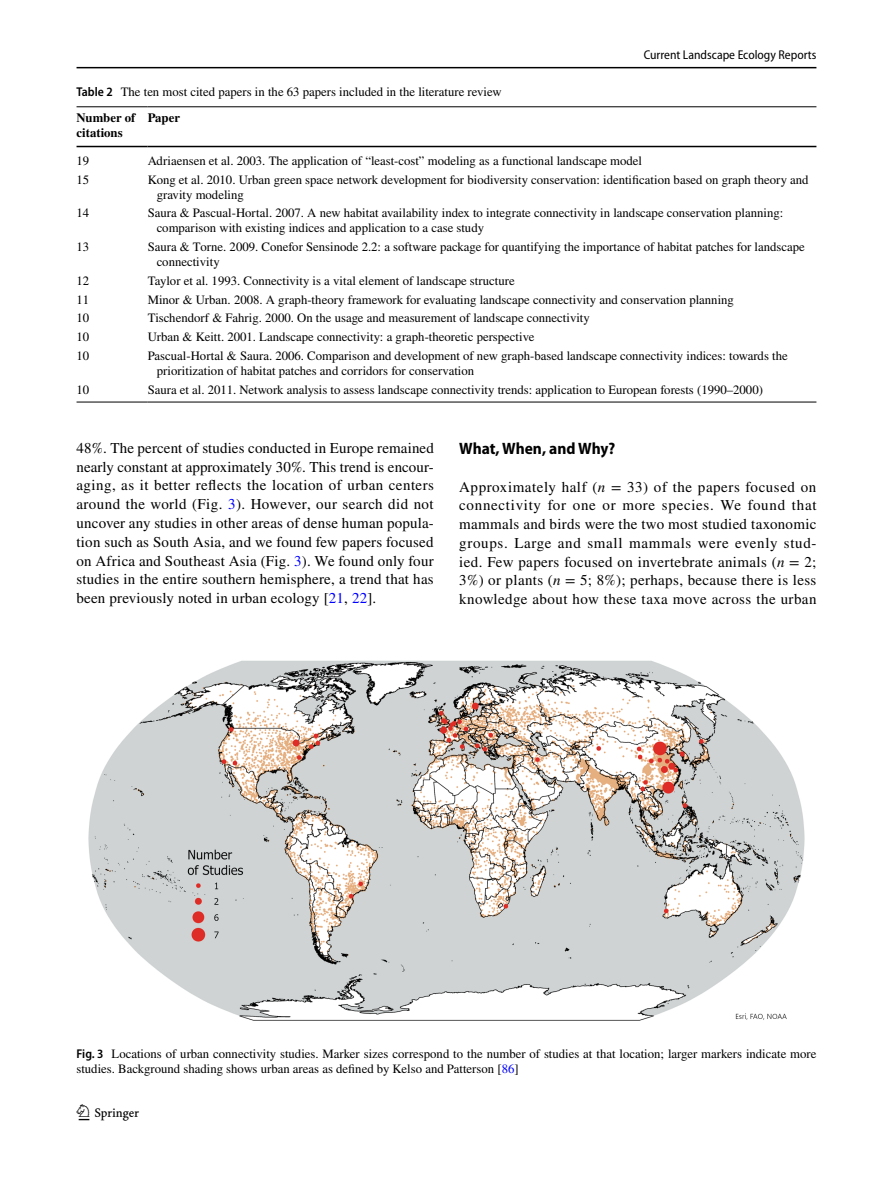
<style>
.page{position:relative;width:893px;height:1187px;background:#fff}
.page>*{position:absolute;margin:0;border:0;box-sizing:border-box;transform-origin:0 0}
.t1{font:22.5px "Springnew Regular 2";color:#000}
.t2{font:700 semi-condensed 16.5px "Myriad Pro";letter-spacing:-.005em;color:#000}
.t3{font:15px/18.8px "STIX";letter-spacing:.015em;color:#000;text-align:justify}
.t4{font:12.75px/15px "STIX";color:#000}
.t5{font:semi-condensed 12.75px "Myriad Pro";color:#000}
.t6{font:700 12.75px "STIX";color:#000}
.s1{font-family:"Myriad Pro";font-weight:600;font-stretch:semi-condensed}
.s2{font-weight:700}
.s3{color:#00f}
.s4{font-style:italic}
</style>
<div class="page">
<hr style="left:77px;top:67px;width:739px;height:1px;background:#000">
<hr style="left:77px;top:106px;width:71px;height:1px;background:#000">
<hr style="left:77px;top:146px;width:71px;height:1px;background:#000">
<hr style="left:148px;top:106px;width:668px;height:1px;background:#000">
<hr style="left:148px;top:146px;width:668px;height:1px;background:#000">
<hr style="left:77px;top:401px;width:71px;height:1px;background:#000">
<hr style="left:148px;top:401px;width:668px;height:1px;background:#000">
<img style="left:88px;top:660px;width:717px;height:361px">
<p class="t4" style="left:77px;top:80px;width:427px;line-height:25.5px"><span class="s1">Table 2</span> The ten most cited papers in the 63 papers included in the literature review<br><span class="s2">Number of</span></p>
<p class="t6" style="left:77px;top:125px;width:48px">citations</p>
<p class="t6" style="left:148px;top:110px;width:34px">Paper</p>
<p class="t5" style="left:644px;top:48px;width:174px">Current Landscape Ecology Reports</p>
<p class="t4" style="left:77px;top:154px;width:14px">19</p>
<p class="t4" style="left:148px;top:154px;width:496px">Adriaensen et al. 2003. The application of “least-cost” modeling as a functional landscape model</p>
<p class="t4" style="left:77px;top:173px;width:14px">15</p>
<p class="t4" style="left:157px;top:173px;width:653px;text-indent:-9px">Kong et al. 2010. Urban green space network development for biodiversity conservation: identification based on graph theory and gravity modeling</p>
<p class="t4" style="left:77px;top:206px;width:14px">14</p>
<p class="t4" style="left:157px;top:206px;width:628px;text-indent:-9px">Saura &amp; Pascual-Hortal. 2007. A new habitat availability index to integrate connectivity in landscape conservation planning: comparison with existing indices and application to a case study</p>
<p class="t4" style="left:77px;top:240px;width:14px">13</p>
<p class="t4" style="left:157px;top:240px;width:650px;text-indent:-9px">Saura &amp; Torne. 2009. Conefor Sensinode 2.2: a software package for quantifying the importance of habitat patches for landscape connectivity</p>
<p class="t4" style="left:77px;top:274px;width:14px">12</p>
<p class="t4" style="left:148px;top:274px;width:369px">Taylor et al. 1993. Connectivity is a vital element of landscape structure</p>
<p class="t4" style="left:77px;top:292px;width:14px">11</p>
<p class="t4" style="left:148px;top:292px;width:588px">Minor &amp; Urban. 2008. A graph-theory framework for evaluating landscape connectivity and conservation planning</p>
<p class="t4" style="left:77px;top:311px;width:14px">10</p>
<p class="t4" style="left:148px;top:311px;width:444px">Tischendorf &amp; Fahrig. 2000. On the usage and measurement of landscape connectivity</p>
<p class="t4" style="left:77px;top:330px;width:14px">10</p>
<p class="t4" style="left:148px;top:330px;width:388px">Urban &amp; Keitt. 2001. Landscape connectivity: a graph-theoretic perspective</p>
<p class="t4" style="left:77px;top:349px;width:14px">10</p>
<p class="t4" style="left:157px;top:349px;width:633px;text-indent:-9px">Pascual-Hortal &amp; Saura. 2006. Comparison and development of new graph-based landscape connectivity indices: towards the prioritization of habitat patches and corridors for conservation</p>
<p class="t4" style="left:77px;top:382px;width:14px">10</p>
<p class="t4" style="left:148px;top:382px;width:617px">Saura et al. 2011. Network analysis to assess landscape connectivity trends: application to European forests (1990–2000)</p>
<p class="t3" style="left:77px;top:439px;width:359px">48%. The percent of studies conducted in Europe remained nearly constant at approximately 30%. This trend is encour&shy;aging, as it better reflects the location of urban centers around the world (Fig. <span class="s3">3</span>). However, our search did not uncover any studies in other areas of dense human popula&shy;tion such as South Asia, and we found few papers focused on Africa and Southeast Asia (Fig. <span class="s3">3</span>). We found only four studies in the entire southern hemisphere, a trend that has been previously noted in urban ecology [<span class="s3">21</span>, <span class="s3">22</span>].</p>
<p class="t2" style="left:459px;top:439px;width:158px">What, When, and Why?</p>
<p class="t3" style="left:459px;top:478px;width:359px">Approximately half (<span class="s4">n</span> = 33) of the papers focused on connectivity for one or more species. We found that mammals and birds were the two most studied taxonomic groups. Large and small mammals were evenly stud&shy;ied. Few papers focused on invertebrate animals (<span class="s4">n</span> = 2; 3%) or plants (<span class="s4">n</span> = 5; 8%); perhaps, because there is less knowledge about how these taxa move across the urban</p>
<p class="t4" style="left:77px;top:1047px;width:741px"><span class="s1">Fig. 3</span> Locations of urban connectivity studies. Marker sizes correspond to the number of studies at that location; larger markers indicate more studies. Background shading shows urban areas as defined by Kelso and Patterson [<span class="s3">86</span>]</p>
<h1 class="t1" style="left:79px;top:1104px;width:62px">1 3</h1>
</div>
